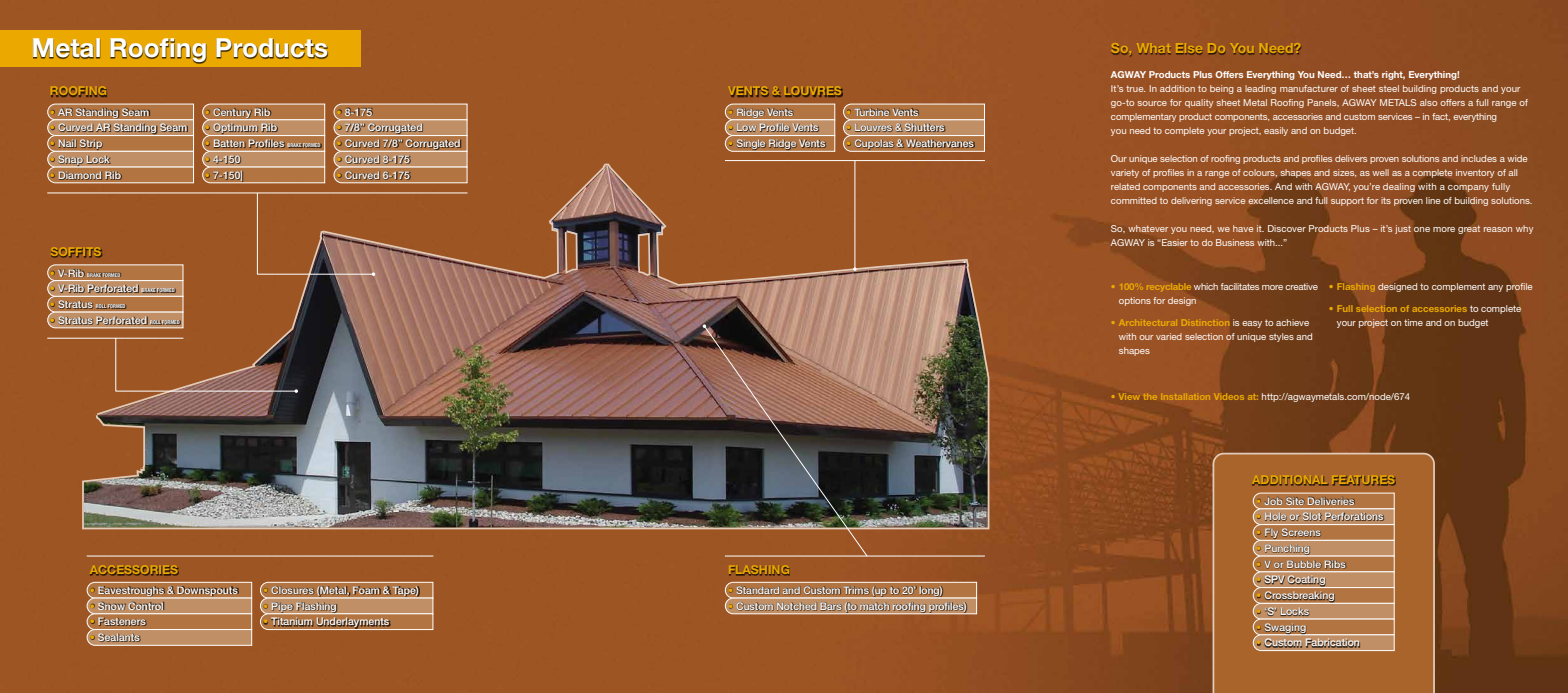
<style>
.page{position:relative;width:1568px;height:693px;background:#fff}
.page>*{position:absolute;margin:0;border:0;box-sizing:border-box;transform-origin:0 0}
.t1{font:700 26.25px "Helvetica Neue LT Std";color:#fff}
.t2{font:700 14px "Helvetica Neue LT Std";color:#eba900}
.t3{font:700 12.25px "Helvetica Neue LT Std";color:#eba900}
.t4{font:500 10.5px "Helvetica Neue LT Std";color:#fff}
.t5{font:9.62px/14px "Helvetica Neue LT Std";color:#fff}
.t6{font:700 9.62px "Helvetica Neue LT Std";color:#fff}
.t7{font:9.62px/14px "Helvetica Neue LT Std";letter-spacing:-.02em;color:#fff}
.t8{font:700 condensed 5.25px "Helvetica Neue LT Std";color:#fff}
.s1{color:#eba900}
.s2{font-weight:700;font-stretch:condensed;font-size:5.25px}
.s3{font-weight:500;font-stretch:normal;font-size:10.5px;color:#eba900}
.s4{font-weight:500;font-stretch:normal;font-size:10.5px}
.s5{font-weight:700;color:#eba900}
</style>
<div class="page">
<img style="left:0;top:0;width:1567px;height:693px">
<svg style="left:259px;top:581px;width:175px;height:49px;background:#c1936d"></svg>
<svg style="left:86px;top:581px;width:166px;height:65px;background:#c2946e"></svg>
<div style="left:89px;top:565px;width:90px;height:11px;background:#000;opacity:.75"></div>
<div style="left:90px;top:586px;width:149px;height:57px;background:#000;opacity:.75"></div>
<div style="left:264px;top:586px;width:155px;height:43px;background:#000;opacity:.75"></div>
<hr style="left:87px;top:556px;width:346px;height:1px;background:#fff">
<svg style="left:724px;top:581px;width:253px;height:34px;background:#c2936f"></svg>
<div style="left:729px;top:565px;width:61px;height:11px;background:#000;opacity:.75"></div>
<div style="left:728px;top:586px;width:239px;height:27px;background:#000;opacity:.75"></div>
<hr style="left:725px;top:556px;width:259px;height:1px;background:#fff">
<svg style="left:47px;top:103px;width:34px;height:81px"></svg>
<div style="left:51px;top:87px;width:57px;height:11px;background:#000;opacity:.75"></div>
<div style="left:51px;top:108px;width:137px;height:72px;background:#000;opacity:.75"></div>
<hr style="left:47px;top:193px;width:420px;height:1px;background:#fff">
<hr style="left:47px;top:338px;width:136px;height:1px;background:#fff">
<div style="left:0;top:30px;width:360px;height:36px;background:#eba900"></div>
<div style="left:33px;top:39px;width:295px;height:26px;background:#000;opacity:.75"></div>
<svg style="left:1211px;top:452px;width:224px;height:241px;background:#aa6830"></svg>
<svg style="left:1252px;top:492px;width:142px;height:159px;background:#c19269"></svg>
<div style="left:1256px;top:497px;width:128px;height:151px;background:#000;opacity:.75"></div>
<div style="left:1251px;top:475px;width:144px;height:11px;background:#000;opacity:.75"></div>
<div style="left:1111px;top:43px;width:190px;height:15px;background:#000;opacity:.75"></div>
<img style="left:81px;top:0;width:909px;height:530px">
<img style="left:702px;top:324px;width:166px;height:234px">
<svg style="left:256px;top:192px;width:119px;height:84px;background:#9c6039"></svg>
<hr style="left:854px;top:160px;width:1px;height:109px;background:#fff">
<svg style="left:47px;top:264px;width:137px;height:65px;background:#c39672"></svg>
<div style="left:51px;top:248px;width:51px;height:10px;background:#000;opacity:.75"></div>
<div style="left:51px;top:269px;width:130px;height:56px;background:#000;opacity:.75"></div>
<svg style="left:115px;top:337px;width:183px;height:56px;background:#905937"></svg>
<h1 class="t1" style="left:32px;top:32px;width:298px">Metal Roofing Products</h1>
<p class="t3" style="left:50px;top:83px;width:59px">ROOFING</p>
<p class="t4" style="left:50px;top:106px;width:101px"><span class="s1">•</span> AR Standing Seam</p>
<p class="t4" style="left:50px;top:121px;width:139px"><span class="s1">•</span> Curved AR Standing Seam</p>
<p class="t4" style="left:50px;top:137px;width:54px"><span class="s1">•</span> Nail Strip</p>
<p class="t4" style="left:50px;top:153px;width:61px"><span class="s1">•</span> Snap Lock</p>
<p class="t4" style="left:50px;top:169px;width:73px"><span class="s1">•</span> Diamond Rib</p>
<p class="t4" style="left:205px;top:106px;width:67px"><span class="s1">•</span> Century Rib</p>
<p class="t4" style="left:205px;top:121px;width:74px"><span class="s1">•</span> Optimum Rib</p>
<p class="t4" style="left:205px;top:137px;width:117px"><span class="s1">•</span> Batten Profiles <span class="s2">BRAKE FORMED</span></p>
<p class="t4" style="left:205px;top:153px;width:37px"><span class="s1">•</span> 4-150</p>
<p class="t4" style="left:205px;top:169px;width:39px"><span class="s1">•</span> 7-150|</p>
<p class="t4" style="left:336px;top:106px;width:37px"><span class="s1">•</span> 8-175</p>
<p class="t4" style="left:336px;top:121px;width:88px"><span class="s1">•</span> 7/8” Corrugated</p>
<p class="t4" style="left:336px;top:137px;width:126px"><span class="s1">•</span> Curved 7/8” Corrugated</p>
<p class="t4" style="left:336px;top:153px;width:75px"><span class="s1">•</span> Curved 8-175</p>
<p class="t4" style="left:336px;top:169px;width:75px"><span class="s1">•</span> Curved 6-175</p>
<p class="t3" style="left:50px;top:244px;width:53px">SOFFITS</p>
<p class="t8" style="left:50px;top:272px;width:72px"><span class="s3">•</span> <span class="s4">V-Rib</span> BRAKE FORMED</p>
<p class="t4" style="left:50px;top:282px;width:126px"><span class="s1">•</span> V-Rib Perforated <span class="s2">BRAKE FORMED</span></p>
<p class="t8" style="left:50px;top:303px;width:77px"><span class="s3">•</span> <span class="s4">Stratus</span> ROLL FORMED</p>
<p class="t4" style="left:50px;top:314px;width:131px"><span class="s1">•</span> Stratus Perforated <span class="s2">ROLL FORMED</span></p>
<p class="t3" style="left:90px;top:562px;width:90px">ACCESSORIES</p>
<p class="t4" style="left:90px;top:584px;width:150px"><span class="s1">•</span> Eavestroughs &amp; Downspouts</p>
<p class="t4" style="left:90px;top:600px;width:75px"><span class="s1">•</span> Snow Control</p>
<p class="t4" style="left:90px;top:615px;width:58px"><span class="s1">•</span> Fasteners</p>
<p class="t4" style="left:90px;top:631px;width:51px"><span class="s1">•</span> Sealants</p>
<p class="t4" style="left:263px;top:584px;width:157px"><span class="s1">•</span> Closures (Metal, Foam &amp; Tape)</p>
<p class="t4" style="left:263px;top:600px;width:75px"><span class="s1">•</span> Pipe Flashing</p>
<p class="t4" style="left:263px;top:615px;width:128px"><span class="s1">•</span> Titanium Underlayments</p>
<p class="t3" style="left:728px;top:83px;width:115px">VENTS &amp; LOUVRES</p>
<p class="t4" style="left:728px;top:106px;width:67px"><span class="s1">•</span> Ridge Vents</p>
<p class="t4" style="left:728px;top:121px;width:92px"><span class="s1">•</span> Low Profile Vents</p>
<p class="t4" style="left:728px;top:137px;width:99px"><span class="s1">•</span> Single Ridge Vents</p>
<p class="t4" style="left:846px;top:106px;width:74px"><span class="s1">•</span> Turbine Vents</p>
<p class="t4" style="left:846px;top:121px;width:100px"><span class="s1">•</span> Louvres &amp; Shutters</p>
<p class="t4" style="left:846px;top:137px;width:129px"><span class="s1">•</span> Cupolas &amp; Weathervanes</p>
<p class="t3" style="left:728px;top:562px;width:63px">FLASHING</p>
<p class="t4" style="left:728px;top:584px;width:216px"><span class="s1">•</span> Standard and Custom Trims (up to 20’ long)</p>
<p class="t4" style="left:728px;top:600px;width:240px"><span class="s1">•</span> Custom Notched Bars (to match roofing profiles)</p>
<h2 class="t2" style="left:1110px;top:40px;width:192px">So, What Else Do You Need?</h2>
<p class="t6" style="left:1110px;top:68px;width:350px">AGWAY Products Plus Offers Everything You Need… that’s right, Everything!</p>
<p class="t5" style="left:1110px;top:81px;width:418px">It’s true. In addition to being a leading manufacturer of sheet steel building products and your go-to source for quality sheet Metal Roofing Panels, AGWAY METALS also offers a full range of complementary product components, accessories and custom services – in fact, everything<br>you need to complete your project, easily and on budget.</p>
<p class="t5" style="left:1110px;top:151px;width:423px">Our unique selection of roofing products and profiles delivers proven solutions and includes a wide variety of profiles in a range of colours, shapes and sizes, as well as a complete inventory of all related components and accessories. And with AGWAY, you’re dealing with a company fully committed to delivering service excellence and full support for its proven line of building solutions.</p>
<p class="t5" style="left:1110px;top:221px;width:424px">So, whatever you need, we have it. Discover Products Plus – it’s just one more great reason why<br>AGWAY is “Easier to do Business with...”</p>
<p class="t7" style="left:1118px;top:280px;width:200px;text-indent:-8px"><span class="s5">• 100% recyclable</span> which facilitates more creative options for design</p>
<p class="t5" style="left:1118px;top:316px;width:195px;text-indent:-8px"><span class="s5">• Architectural Distinction</span> is easy to achieve with our varied selection of unique styles and shapes</p>
<p class="t5" style="left:1328px;top:280px;width:205px"><span class="s5">• Flashing</span> designed to complement any profile</p>
<p class="t5" style="left:1336px;top:302px;width:186px;text-indent:-8px"><span class="s5">• Full selection of accessories</span> to complete your project on time and on budget</p>
<p class="t5" style="left:1110px;top:389px;width:301px"><span class="s5">• View the Installation Videos at:</span> http://agwaymetals.com/node/674</p>
<p class="t3" style="left:1252px;top:472px;width:144px">ADDITIONAL FEATURES</p>
<p class="t4" style="left:1256px;top:495px;width:100px"><span class="s1">•</span> Job Site Deliveries</p>
<p class="t4" style="left:1256px;top:510px;width:129px"><span class="s1">•</span> Hole or Slot Perforations</p>
<p class="t4" style="left:1256px;top:526px;width:66px"><span class="s1">•</span> Fly Screens</p>
<p class="t4" style="left:1256px;top:542px;width:55px"><span class="s1">•</span> Punching</p>
<p class="t4" style="left:1256px;top:558px;width:91px"><span class="s1">•</span> V or Bubble Ribs</p>
<p class="t4" style="left:1256px;top:573px;width:71px"><span class="s1">•</span> SPV Coating</p>
<p class="t4" style="left:1256px;top:589px;width:80px"><span class="s1">•</span> Crossbreaking</p>
<p class="t4" style="left:1256px;top:605px;width:54px"><span class="s1">•</span> ‘S’ Locks</p>
<p class="t4" style="left:1256px;top:621px;width:51px"><span class="s1">•</span> Swaging</p>
<p class="t4" style="left:1256px;top:636px;width:105px"><span class="s1">•</span> Custom Fabrication</p>
</div>
